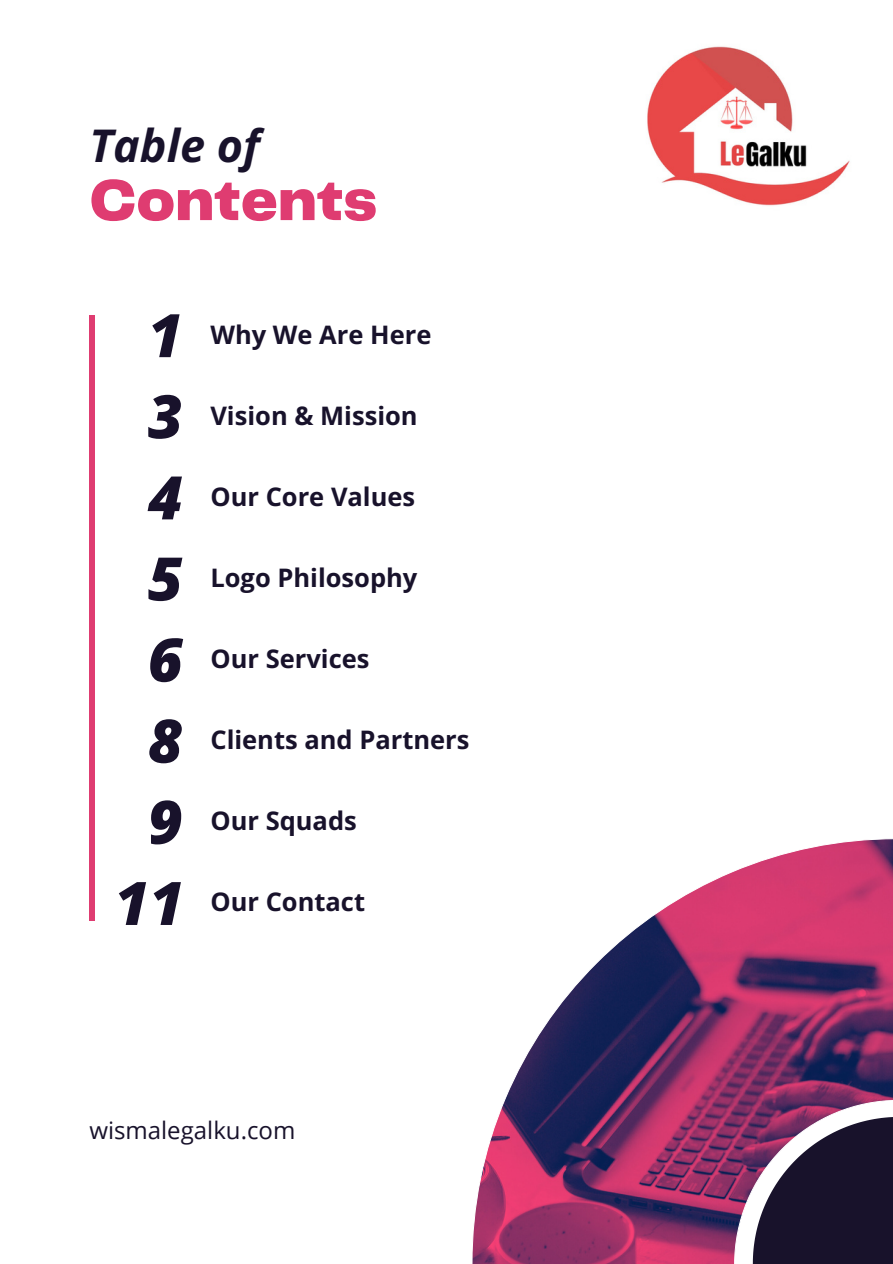
<style>
.page{position:relative;width:893px;height:1264px;background:#fff}
.page>*{position:absolute;margin:0;border:0;box-sizing:border-box;transform-origin:0 0}
.t1{font:italic 800 60px "Open Sans";color:#18122b}
.t2{font:900 60px "Telegraf";color:#df3c71}
.t3{font:italic 700 45px "Open Sans";color:#18122b}
.t4{font:700 25.5px "Open Sans";color:#18122b}
.t5{font:24px "Open Sans";color:#18122b}
</style>
<div class="page">
<svg style="left:472px;top:838px;width:420px;height:425px"></svg>
<svg style="left:752px;top:1116px;width:140px;height:147px"></svg>
<div style="left:89px;top:315px;width:6px;height:605px;background:#df3c71"></div>
<img style="left:647px;top:46px;width:203px;height:160px">
<h1 class="t3" style="left:89px;top:114px;width:172px">Table of</h1>
<p class="t2" style="left:89px;top:174px;width:289px">Contents</p>
<p class="t1" style="left:148px;top:293px;width:36px">1</p>
<h3 class="t4" style="left:210px;top:316px;width:222px">Why We Are Here</h3>
<p class="t1" style="left:148px;top:374px;width:36px">3</p>
<h3 class="t4" style="left:210px;top:397px;width:209px">Vision &amp; Mission</h3>
<p class="t1" style="left:148px;top:455px;width:36px">4</p>
<h3 class="t4" style="left:210px;top:478px;width:206px">Our Core Values</h3>
<p class="t1" style="left:148px;top:536px;width:36px">5</p>
<h3 class="t4" style="left:210px;top:559px;width:208px">Logo Philosophy</h3>
<p class="t1" style="left:148px;top:617px;width:36px">6</p>
<h3 class="t4" style="left:210px;top:641px;width:161px">Our Services</h3>
<p class="t1" style="left:148px;top:698px;width:36px">8</p>
<h3 class="t4" style="left:210px;top:722px;width:260px">Clients and Partners</h3>
<p class="t1" style="left:148px;top:779px;width:36px">9</p>
<h3 class="t4" style="left:210px;top:803px;width:148px">Our Squads</h3>
<p class="t1" style="left:114px;top:860px;width:71px">11</p>
<p class="t4" style="left:210px;top:884px;width:156px">Our Contact</p>
<p class="t5" style="left:89px;top:1113px;width:207px">wismalegalku.com</p>
</div>
